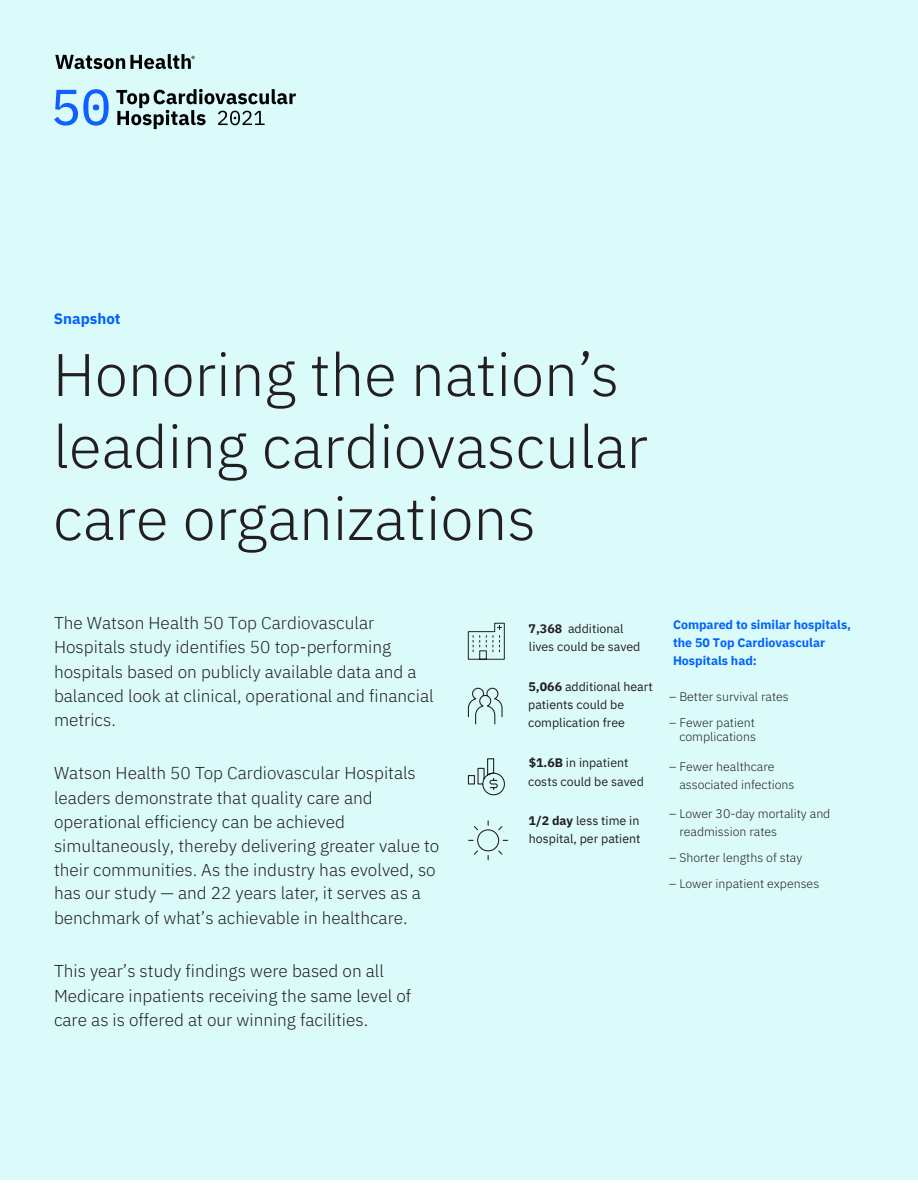
<style>
.page{position:relative;width:918px;height:1188px;background:#fff}
.page>*{position:absolute;margin:0;border:0;box-sizing:border-box;transform-origin:0 0}
.One_Pager_Headline{font:300 60px/72px "IBM Plex Sans";color:#231f20}
.Abstract_Text{font:300 17.25px/24px "IBM Plex Sans";color:#231f20}
.Abstract_Text-2{font:300 17.25px/24.5px "IBM Plex Sans";color:#221e1f}
.One_Pager_Headline-2{font:700 15px "IBM Plex Sans";color:#0062ff}
.Body_Text{font:300 12.3px/18px "IBM Plex Sans";color:#231f20}
.Number_Stats_Small{font:12.3px/18.1px "IBM Plex Sans";color:#231f20}
.Body_Text-2{font:700 12.3px/18px "IBM Plex Sans";color:#0062ff}
.s1{font-weight:700}
</style>
<div class="page">
<div style="left:0;top:0;width:918px;height:1180px;background:#dbfbfb"></div>
<svg style="left:467px;top:687px;width:36px;height:38px"></svg>
<svg style="left:467px;top:758px;width:38px;height:38px"></svg>
<svg style="left:468px;top:820px;width:41px;height:41px"></svg>
<svg style="left:467px;top:622px;width:38px;height:38px"></svg>
<svg style="left:54px;top:89px;width:55px;height:37px"></svg>
<svg style="left:116px;top:89px;width:180px;height:40px"></svg>
<svg style="left:55px;top:54px;width:140px;height:15px"></svg>
<p class="One_Pager_Headline-2" style="left:54px;top:307px;width:68px">Snapshot</p>
<p class="One_Pager_Headline" style="left:53px;top:334px;width:597px">Honoring the nation’s leading cardiovascular care organizations</p>
<p class="Abstract_Text" style="left:54px;top:610px;width:381px">The Watson Health 50 Top Cardiovascular Hospitals study identifies 50 top-performing hospitals based on publicly available data and a balanced look at clinical, operational and financial metrics.</p>
<p class="Abstract_Text" style="left:54px;top:760px;width:387px">Watson Health 50 Top Cardiovascular Hospitals leaders demonstrate that quality care and operational efficiency can be achieved simultaneously, thereby delivering greater value to their communities. As the industry has evolved, so has our study — and 22 years later, it serves as a</p>
<p class="Abstract_Text" style="left:54px;top:904px;width:355px">benchmark of what’s achievable in healthcare.</p>
<p class="Abstract_Text-2" style="left:54px;top:957px;width:359px">This year’s study findings were based on all<br>Medicare inpatients receiving the same level of care as is offered at our winning facilities.</p>
<p class="Number_Stats_Small" style="left:529px;top:618px;width:113px"><span class="s1">7,368</span> additional lives could be saved</p>
<p class="Number_Stats_Small" style="left:528px;top:677px;width:126px"><span class="s1">5,066</span> additional heart patients could be complication free</p>
<p class="Number_Stats_Small" style="left:528px;top:753px;width:117px"><span class="s1">$1.6</span><span class="s1">B</span> in inpatient costs could be saved</p>
<p class="Number_Stats_Small" style="left:529px;top:811px;width:113px"><span class="s1">1/2 day</span> less time in hospital, per patient</p>
<p class="Body_Text-2" style="left:673px;top:614px;width:180px">Compared to similar hospitals, the 50 Top Cardiovascular<br>Hospitals had:</p>
<p class="Body_Text" style="left:669px;top:686px;width:121px">– Better survival rates</p>
<p class="Body_Text" style="left:669px;top:714px;width:88px;line-height:14.9px;text-align:right">– Fewer patient complications</p>
<p class="Body_Text" style="left:679px;top:756px;width:117px;text-indent:-10px">– Fewer healthcare associated infections</p>
<p class="Body_Text" style="left:679px;top:804px;width:153px;text-indent:-10px">– Lower 30-day mortality and readmission rates</p>
<p class="Body_Text" style="left:669px;top:848px;width:135px">– Shorter lengths of stay</p>
<p class="Body_Text" style="left:669px;top:874px;width:152px">– Lower inpatient expenses</p>
</div>
